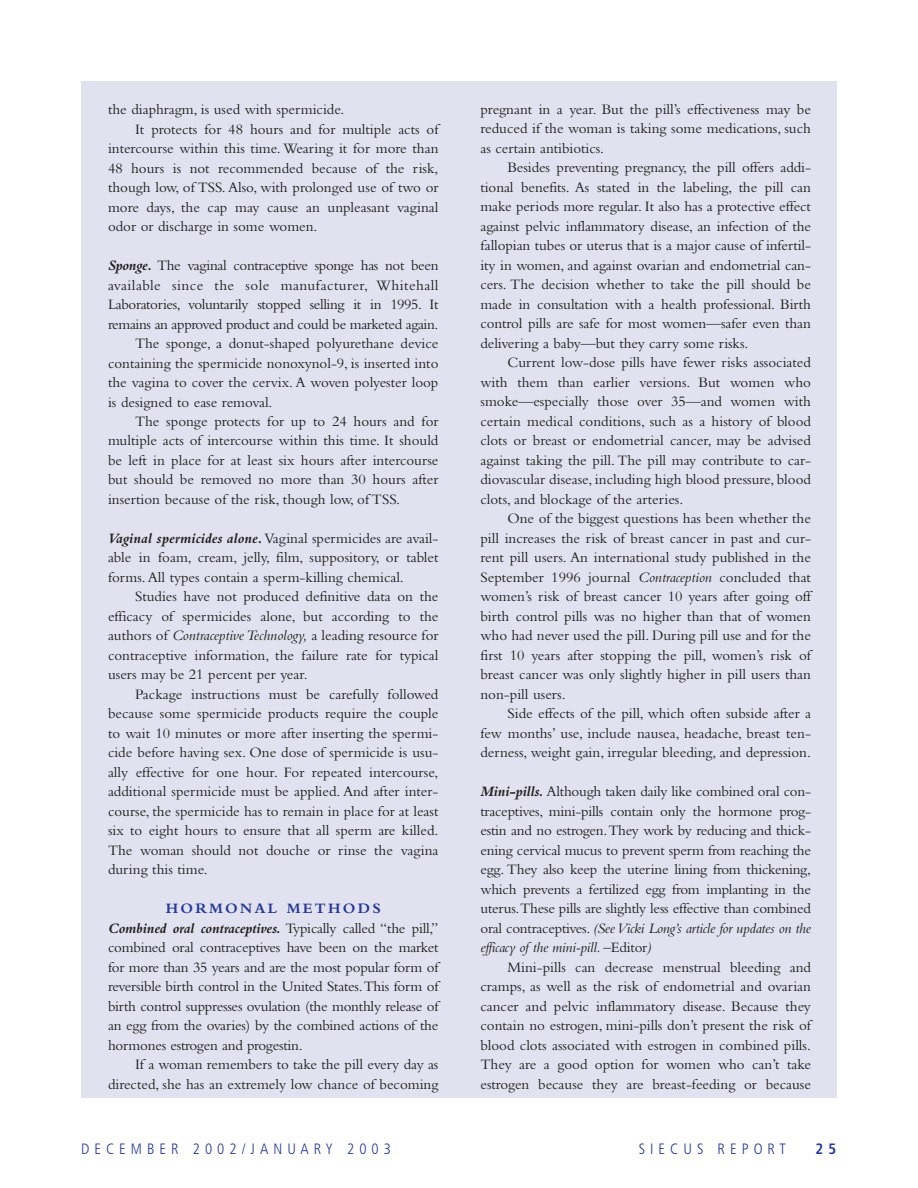
<style>
.page{position:relative;width:918px;height:1188px;background:#fff}
.page>*{position:absolute;margin:0;border:0;box-sizing:border-box;transform-origin:0 0}
.t1{font:15px/19.5px "Bembo";color:#231f20;text-align:justify}
.t2{font:15px "Bembo";letter-spacing:-.025em;color:#231f20}
.t3{font:15px "Bembo";letter-spacing:.03em;color:#231f20}
.t4{font:300 condensed 15px "Frutiger";letter-spacing:.335em;color:#263996}
.t5{font:700 condensed 15px "Frutiger";color:#263996}
.s1{font-weight:700;font-style:italic}
.s2{font-style:italic}
.s3{font-weight:700;color:#263996}
</style>
<div class="page">
<div style="left:81px;top:81px;width:756px;height:1017px;background:#e1e1f0"></div>
<p class="t1" style="left:108px;top:101px;width:238px">the diaphragm, is used with spermicide.</p>
<p class="t1" style="left:135px;top:120px;width:305px">It protects for 48 hours and for multiple acts of</p>
<p class="t1" style="left:108px;top:140px;width:332px">intercourse within this time. Wearing it for more than</p>
<p class="t1" style="left:108px;top:159px;width:332px">48 hours is not recommended because of the risk,</p>
<p class="t1" style="left:108px;top:179px;width:332px">though low, of TSS. Also, with prolonged use of two or</p>
<p class="t1" style="left:108px;top:198px;width:332px">more days, the cap may cause an unpleasant vaginal</p>
<p class="t1" style="left:108px;top:218px;width:211px">odor or discharge in some women.</p>
<p class="t2" style="left:108px;top:260px;width:332px"><span class="s1">Sponge.</span> The vaginal contraceptive sponge has not been</p>
<p class="t3" style="left:108px;top:279px;width:332px">available since the sole manufacturer, Whitehall</p>
<p class="t2" style="left:108px;top:299px;width:332px">Laboratories, voluntarily stopped selling it in 1995. It</p>
<p class="t2" style="left:108px;top:318px;width:332px">remains an approved product and could be marketed again.</p>
<p class="t1" style="left:135px;top:335px;width:305px">The sponge, a donut-shaped polyurethane device</p>
<p class="t1" style="left:108px;top:354px;width:332px">containing the spermicide nonoxynol-9, is inserted into</p>
<p class="t1" style="left:108px;top:374px;width:332px">the vagina to cover the cervix. A woven polyester loop</p>
<p class="t1" style="left:108px;top:393px;width:166px">is designed to ease removal.</p>
<p class="t1" style="left:135px;top:413px;width:305px">The sponge protects for up to 24 hours and for</p>
<p class="t1" style="left:108px;top:432px;width:332px">multiple acts of intercourse within this time. It should</p>
<p class="t1" style="left:108px;top:452px;width:332px">be left in place for at least six hours after intercourse</p>
<p class="t1" style="left:108px;top:471px;width:332px">but should be removed no more than 30 hours after</p>
<p class="t1" style="left:108px;top:491px;width:294px">insertion because of the risk, though low, of TSS.</p>
<p class="t1" style="left:108px;top:530px;width:332px"><span class="s1">Vaginal spermicides alone.</span>Vaginal spermicides are avail&shy;able in foam, cream, jelly, film, suppository, or tablet forms.All types contain a sperm-killing chemical.</p>
<p class="t1" style="left:108px;top:588px;width:332px;text-indent:27px">Studies have not produced definitive data on the efficacy of spermicides alone, but according to the authors of <span class="s2">Contraceptive Technology,</span> a leading resource for contraceptive information, the failure rate for typical users may be 21 percent per year.</p>
<p class="t1" style="left:108px;top:686px;width:332px;text-indent:27px">Package instructions must be carefully followed because some spermicide products require the couple to wait 10 minutes or more after inserting the spermi&shy;cide before having sex. One dose of spermicide is usu&shy;ally effective for one hour. For repeated intercourse, additional spermicide must be applied. And after inter&shy;course, the spermicide has to remain in place for at least six to eight hours to ensure that all sperm are killed.<br>The woman should not douche or rinse the vagina during this time.</p>
<p class="t1" style="left:108px;top:900px;width:332px;text-align:left;text-indent:58px"><span class="s3">HORMONAL METHODS </span><span class="s1">Combined oral contraceptives.</span> Typically called “the pill,” combined oral contraceptives have been on the market for more than 35 years and are the most popular form of reversible birth control in the United States.This form of birth control suppresses ovulation (the monthly release of an egg from the ovaries) by the combined actions of the hormones estrogen and progestin.</p>
<p class="t1" style="left:108px;top:1056px;width:332px;text-align:right">If a woman remembers to take the pill every day as directed, she has an extremely low chance of becoming</p>
<p class="t1" style="left:481px;top:101px;width:332px">pregnant in a year. But the pill’s effectiveness may be reduced if the woman is taking some medications, such as certain antibiotics.</p>
<p class="t1" style="left:481px;top:159px;width:332px;text-indent:27px">Besides preventing pregnancy, the pill offers addi&shy;tional benefits. As stated in the labeling, the pill can make periods more regular. It also has a protective effect against pelvic inflammatory disease, an infection of the fallopian tubes or uterus that is a major cause of infertil&shy;ity in women, and against ovarian and endometrial can&shy;cers. The decision whether to take the pill should be made in consultation with a health professional. Birth control pills are safe for most women—safer even than delivering a baby—but they carry some risks.</p>
<p class="t1" style="left:481px;top:354px;width:332px;text-indent:27px">Current low-dose pills have fewer risks associated with them than earlier versions. But women who smoke—especially those over 35—and women with certain medical conditions, such as a history of blood clots or breast or endometrial cancer, may be advised against taking the pill. The pill may contribute to car&shy;diovascular disease, including high blood pressure, blood clots, and blockage of the arteries.</p>
<p class="t1" style="left:481px;top:510px;width:332px;text-indent:27px">One of the biggest questions has been whether the pill increases the risk of breast cancer in past and cur&shy;rent pill users. An international study published in the September 1996 journal <span class="s2">Contraception</span> concluded that women’s risk of breast cancer 10 years after going off birth control pills was no higher than that of women who had never used the pill. During pill use and for the first 10 years after stopping the pill, women’s risk of breast cancer was only slightly higher in pill users than non-pill users.</p>
<p class="t1" style="left:481px;top:705px;width:332px;text-indent:27px">Side effects of the pill, which often subside after a few months’ use, include nausea, headache, breast ten&shy;derness, weight gain, irregular bleeding, and depression.</p>
<p class="t1" style="left:481px;top:783px;width:332px"><span class="s1">Mini-pills.</span> Although taken daily like combined oral con&shy;traceptives, mini-pills contain only the hormone prog&shy;estin and no estrogen.They work by reducing and thick&shy;ening cervical mucus to prevent sperm from reaching the egg. They also keep the uterine lining from thickening, which prevents a fertilized egg from implanting in the uterus.These pills are slightly less effective than combined oral contraceptives. <span class="s2">(See Vicki Long’s article for updates on the efficacy of the mini-pill. –</span>Editor<span class="s2">)</span></p>
<p class="t1" style="left:480px;top:959px;width:332px;text-indent:27px">Mini-pills can decrease menstrual bleeding and cramps, as well as the risk of endometrial and ovarian cancer and pelvic inflammatory disease. Because they contain no estrogen, mini-pills don’t present the risk of blood clots associated with estrogen in combined pills.<br>They are a good option for women who can’t take estrogen because they are breast-feeding or because</p>
<p class="t4" style="left:81px;top:1143px;width:312px">DECEMBER 2002/JANUARY 2003</p>
<p class="t4" style="left:639px;top:1143px;width:149px">SIECUS REPORT</p>
<p class="t5" style="left:815px;top:1143px;width:23px">2 5</p>
</div>
